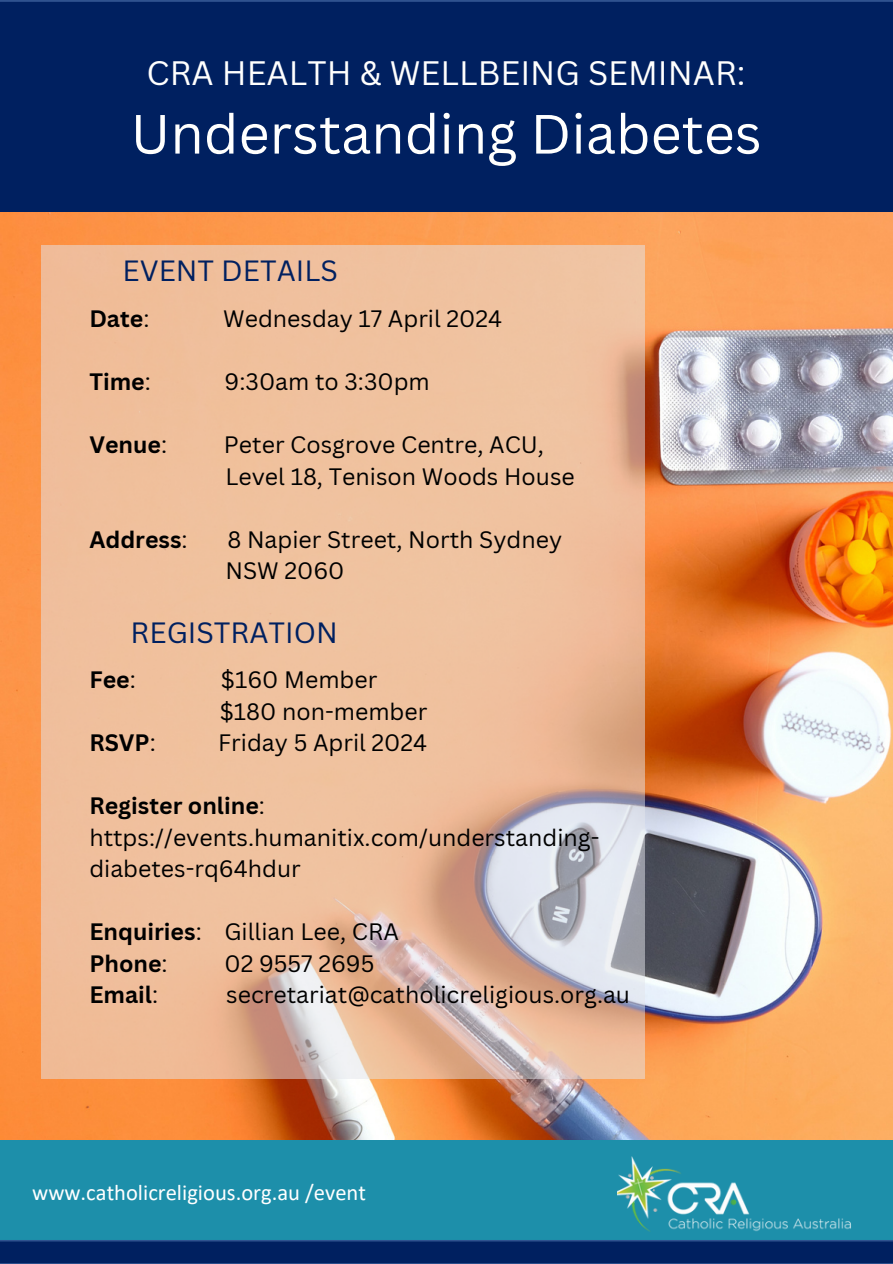
<style>
.page{position:relative;width:893px;height:1264px;background:#fff}
.page>*{position:absolute;margin:0;border:0;box-sizing:border-box;transform-origin:0 0}
.t1{font:54px "Canva Sans";color:#fffffe}
.t2{font:33px "Canva Sans";color:#fffffe}
.t3{font:28.5px "Canva Sans";color:#002060}
.t4{font:23.1px/31.5px "Canva Sans";color:#000}
.t5{font:700 23.1px "Canva Sans";color:#000}
.t6{font:22.5px "Calibri";color:#fff}
.s1{font-weight:400}
.s2{font-weight:700}
</style>
<div class="page">
<img style="left:0;top:0;width:892px;height:1140px">
<div style="left:0;top:1140px;width:892px;height:100px;background:#1d8faa"></div>
<div style="left:0;top:1240px;width:892px;height:23px;background:#002060"></div>
<svg style="left:42px;top:245px;width:603px;height:833px;background:#eabe9f"></svg>
<img style="left:617px;top:1156px;width:243px;height:86px">
<p class="t2" style="left:147px;top:50px;width:600px">CRA HEALTH &amp; WELLBEING SEMINAR:</p>
<p class="t1" style="left:130px;top:96px;width:632px">Understanding Diabetes</p>
<p class="t3" style="left:122px;top:251px;width:217px">EVENT DETAILS</p>
<h1 class="t5" style="left:89px;top:302px;width:62px">Date<span class="s1">:</span></h1>
<h1 class="t4" style="left:223px;top:302px;width:280px">Wednesday 17 April 2024</h1>
<p class="t5" style="left:89px;top:365px;width:63px">Time<span class="s1">:</span></p>
<p class="t4" style="left:225px;top:365px;width:206px">9:30am to 3:30pm</p>
<h2 class="t5" style="left:89px;top:428px;width:79px">Venue<span class="s1">:</span></h2>
<h2 class="t4" style="left:224px;top:428px;width:321px">Peter Cosgrove Centre, ACU,</h2>
<p class="t4" style="left:225px;top:460px;width:351px">Level 18, Tenison Woods House</p>
<p class="t5" style="left:89px;top:523px;width:100px">Address<span class="s1">:</span></p>
<p class="t4" style="left:227px;top:523px;width:336px">8 Napier Street, North Sydney</p>
<p class="t4" style="left:225px;top:554px;width:120px">NSW 2060</p>
<p class="t3" style="left:130px;top:612px;width:209px">REGISTRATION</p>
<p class="t5" style="left:89px;top:663px;width:48px">Fee<span class="s1">:</span></p>
<p class="t4" style="left:221px;top:663px;width:158px">$160 Member</p>
<h2 class="t4" style="left:220px;top:695px;width:209px">$180 non-member</h2>
<p class="t5" style="left:89px;top:726px;width:68px">RSVP<span class="s1">:</span></p>
<p class="t4" style="left:218px;top:726px;width:210px">Friday 5 April 2024</p>
<p class="t5" style="left:89px;top:789px;width:177px">Register online<span class="s1">:</span></p>
<p class="t4" style="left:89px;top:821px;width:511px">https://events.humanitix.com/understanding&shy;diabetes-rq64hdur</p>
<p class="t4" style="left:89px;top:915px;width:311px"><span class="s2">Enquiries</span>: Gillian Lee, CRA</p>
<p class="t5" style="left:89px;top:947px;width:80px">Phone<span class="s1">:</span></p>
<p class="t4" style="left:224px;top:947px;width:151px">02 9557 2695</p>
<p class="t5" style="left:89px;top:978px;width:70px">Email<span class="s1">:</span></p>
<p class="t4" style="left:226px;top:978px;width:405px">secretariat@catholicreligious.org.au</p>
<p class="t6" style="left:32px;top:1182px;width:335px">www.catholicreligious.org.au /event</p>
</div>
